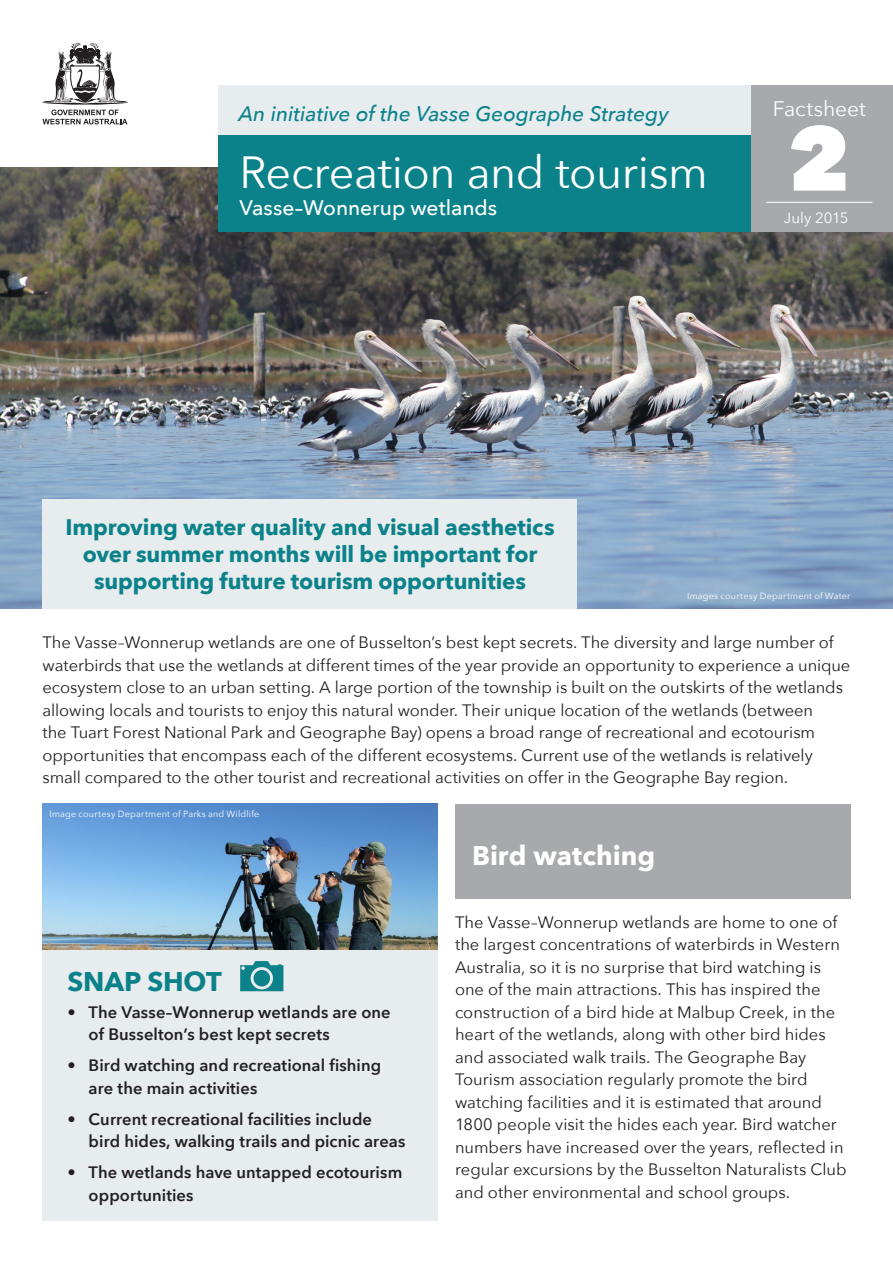
<style>
.page{position:relative;width:893px;height:1263px;background:#fff}
.page>*{position:absolute;margin:0;border:0;box-sizing:border-box;transform-origin:0 0}
.t1{font:800 90px "Avenir Next";color:#fff}
.t2{font:45px "Avenir Next";letter-spacing:-.01em;color:#fff}
.Heading_2{font:700 27px "Avenir Next";color:#fff}
.Heading_3{font:700 27px "Avenir Next";letter-spacing:-.01em;color:#0b828a}
.Heading_3-2{font:700 22.5px/27px "Avenir Next";letter-spacing:-.01em;color:#0b828a;text-align:center}
.Heading_3-3{font:italic 500 21px "Avenir Next";letter-spacing:-.005em;color:#0b828a}
.t3{font:500 21px "Avenir Next";letter-spacing:-.005em;color:#fff}
.t4{font:21px "Avenir Next";color:#fff}
.Body_Text{font:16.5px/22.5px "Avenir Next";letter-spacing:-.005em;color:#231f20}
.t5{font:600 16.5px/22.5px "Avenir Next";letter-spacing:.005em;color:#231f20}
.t6{font:15px "Avenir Next";letter-spacing:-.005em;color:#fff}
.Body_Text-2{font:9px "Avenir Next";letter-spacing:.025em;color:#fff}
</style>
<div class="page">
<div style="left:218px;top:85px;width:675px;height:147px;background:#e7ecee"></div>
<img style="left:0;top:167px;width:893px;height:442px">
<div style="left:218px;top:136px;width:675px;height:96px;background:#0b828a"></div>
<svg style="left:43px;top:43px;width:85px;height:81px"></svg>
<div style="left:751px;top:85px;width:142px;height:147px;background:#a8a9ad"></div>
<img style="left:43px;top:804px;width:395px;height:146px">
<div style="left:455px;top:804px;width:395px;height:95px;background:#a8a9ad"></div>
<div style="left:43px;top:950px;width:395px;height:270px;background:#e7ecee"></div>
<svg style="left:240px;top:961px;width:43px;height:30px"></svg>
<div style="left:43px;top:499px;width:534px;height:110px;background:#e7ecee"></div>
<hr style="left:766px;top:202px;width:106px;height:1px;background:#fff">
<p class="Heading_3-3" style="left:239px;top:96px;width:431px">An initiative of the Vasse Geographe Strategy</p>
<p class="t2" style="left:239px;top:134px;width:470px">Recreation and tourism</p>
<p class="t3" style="left:239px;top:189px;width:259px">Vasse–Wonnerup wetlands</p>
<p class="t4" style="left:773px;top:91px;width:95px">Factsheet</p>
<p class="t1" style="left:788px;top:103px;width:64px">2</p>
<p class="t6" style="left:784px;top:205px;width:66px">July 2015</p>
<p class="Heading_3-2" style="left:66px;top:514px;width:491px">Improving water quality and visual aesthetics over summer months will be important for supporting future tourism opportunities</p>
<p class="Body_Text-2" style="left:687px;top:588px;width:165px">Images courtesy Department of Water</p>
<p class="Body_Text" style="left:43px;top:630px;width:809px">The Vasse–Wonnerup wetlands are one of Busselton’s best kept secrets. The diversity and large number of waterbirds that use the wetlands at different times of the year provide an opportunity to experience a unique ecosystem close to an urban setting. A large portion of the township is built on the outskirts of the wetlands allowing locals and tourists to enjoy this natural wonder. Their unique location of the wetlands (between<br>the Tuart Forest National Park and Geographe Bay) opens a broad range of recreational and ecotourism opportunities that encompass each of the different ecosystems. Current use of the wetlands is relatively small compared to the other tourist and recreational activities on offer in the Geographe Bay region.</p>
<p class="Body_Text-2" style="left:49px;top:806px;width:212px">Image courtesy Department of Parks and Wildlife</p>
<p class="Heading_3" style="left:67px;top:958px;width:156px">SNAP SHOT</p>
<p class="t5" style="left:89px;top:1000px;width:303px;text-indent:-21px">• The Vasse–Wonnerup wetlands are one of Busselton’s best kept secrets</p>
<p class="t5" style="left:89px;top:1054px;width:294px;text-indent:-21px">• Bird watching and recreational fishing are the main activities</p>
<p class="t5" style="left:89px;top:1107px;width:318px;text-indent:-21px">• Current recreational facilities include bird hides, walking trails and picnic areas</p>
<p class="t5" style="left:89px;top:1161px;width:315px;text-indent:-21px">• The wetlands have untapped ecotourism opportunities</p>
<p class="Heading_2" style="left:472px;top:832px;width:185px">Bird watching</p>
<p class="Body_Text" style="left:455px;top:910px;width:393px">The Vasse–Wonnerup wetlands are home to one of the largest concentrations of waterbirds in Western Australia, so it is no surprise that bird watching is one of the main attractions. This has inspired the construction of a bird hide at Malbup Creek, in the heart of the wetlands, along with other bird hides and associated walk trails. The Geographe Bay Tourism association regularly promote the bird watching facilities and it is estimated that around 1800 people visit the hides each year. Bird watcher numbers have increased over the years, reflected in regular excursions by the Busselton Naturalists Club and other environmental and school groups.</p>
</div>
